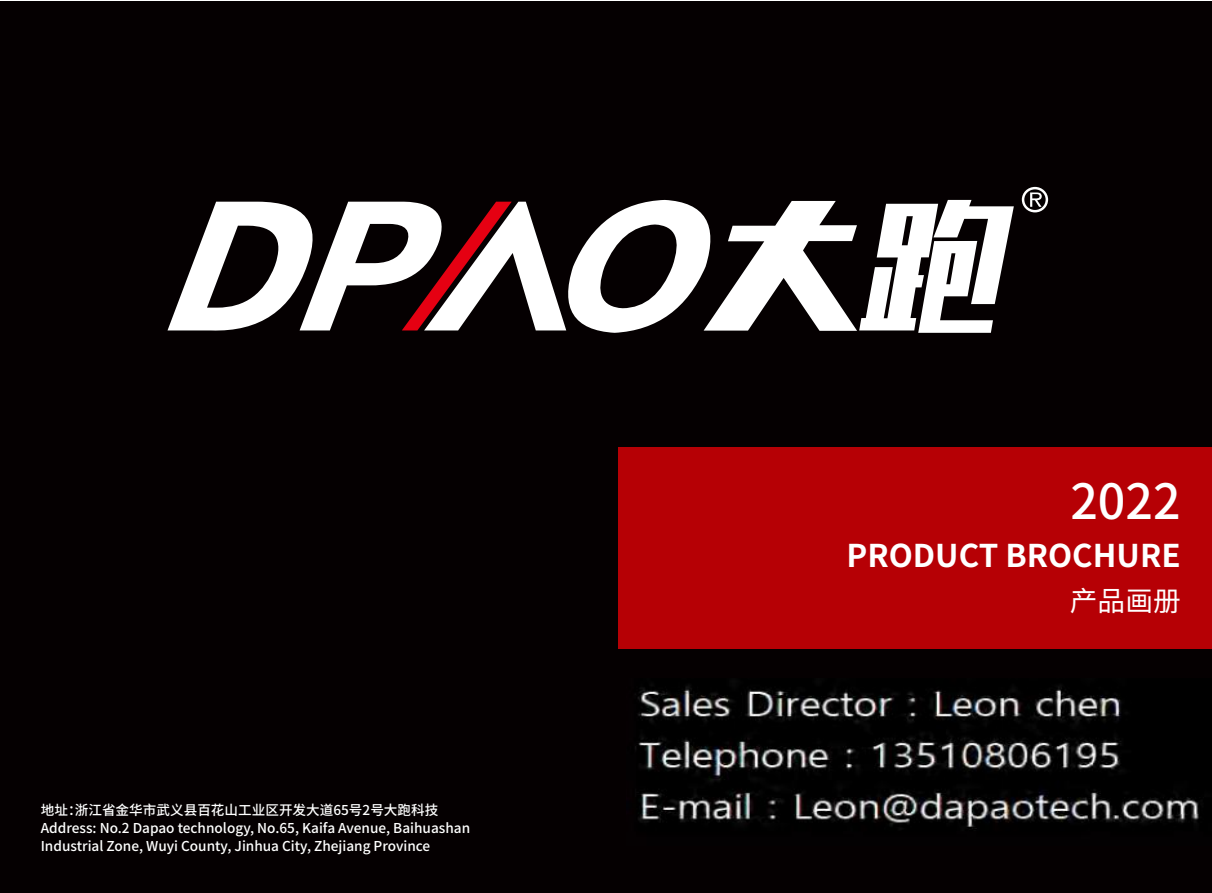
<style>
.page{position:relative;width:1212px;height:893px;background:#fff}
.page>*{position:absolute;margin:0;border:0;box-sizing:border-box;transform-origin:0 0}
.t1{font:500 48.45px "Source Han Sans CN";color:#fff}
.t2{font:700 31.35px "Source Han Sans CN";color:#fff}
.t3{font:27.75px "Source Han Sans CN";color:#fff}
.t4{font:500 13.65px/18px "Source Han Sans CN";color:#fff}
</style>
<div class="page">
<div style="left:0;top:2px;width:1212px;height:891px;background:#050001"></div>
<svg style="left:167px;top:200px;width:847px;height:133px"></svg>
<svg style="left:1022px;top:187px;width:26px;height:25px"></svg>
<div style="left:618px;top:447px;width:594px;height:201px;background:#b60005"></div>
<img style="left:635px;top:685px;width:564px;height:144px">
<p class="t4" style="left:41px;top:801px;width:399px">地址：浙江省金华市武义县百花山工业区开发大道65号2号大跑科技</p>
<p class="t4" style="left:41px;top:819px;width:431px">Address: No.2 Dapao technology, No.65, Kaifa Avenue, Baihuashan<br>Industrial Zone, Wuyi County, Jinhua City, Zhejiang Province</p>
<h1 class="t1" style="left:1070px;top:474px;width:112px">2022</h1>
<h2 class="t2" style="left:846px;top:538px;width:336px">PRODUCT BROCHURE</h2>
<h3 class="t3" style="left:1070px;top:586px;width:112px">产品画册</h3>
</div>
